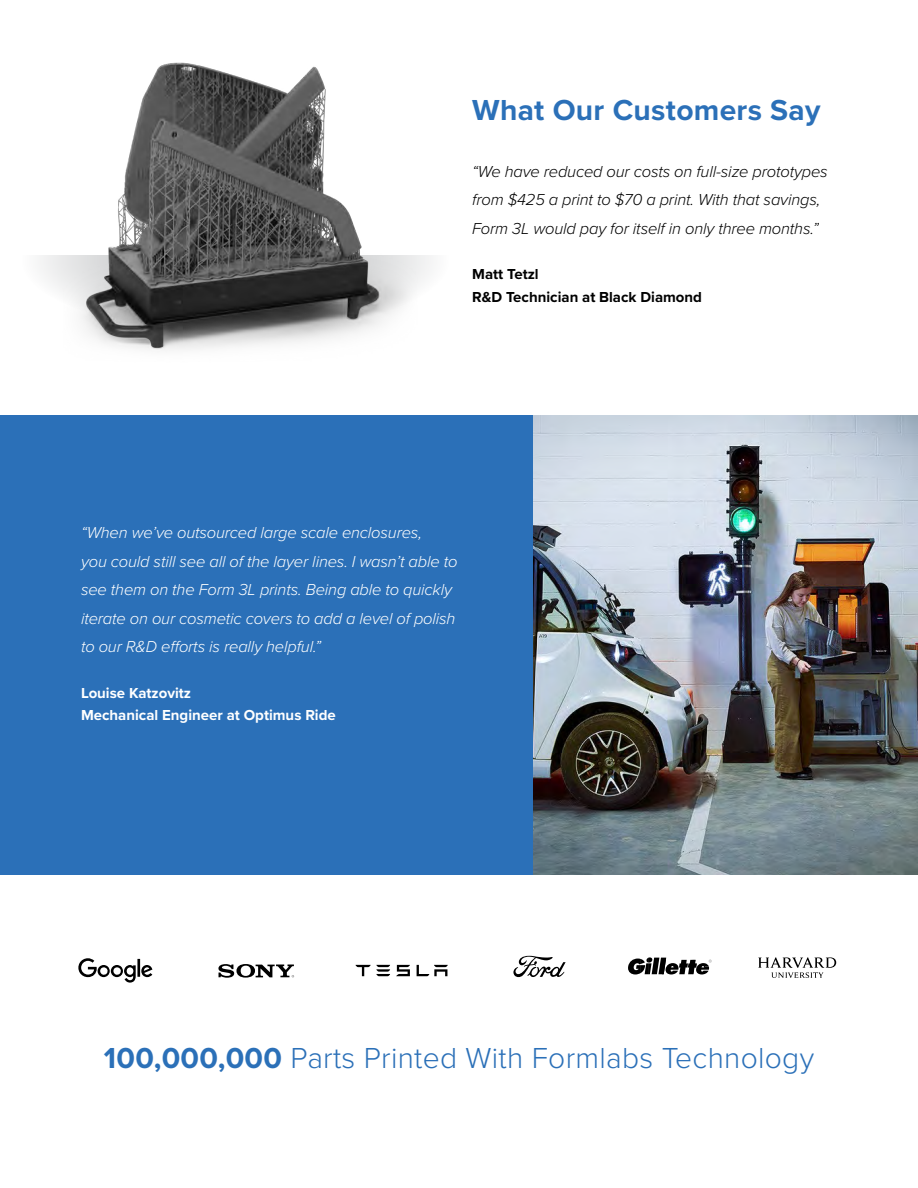
<style>
.page{position:relative;width:918px;height:1188px;background:#fff}
.page>*{position:absolute;margin:0;border:0;box-sizing:border-box;transform-origin:0 0}
.t1{font:300 30px "Proxima Nova";letter-spacing:.01em;color:#2b70b8}
.t2{font:700 30px "Proxima Nova";letter-spacing:.01em;color:#2b70b8}
.t3{font:italic 300 16.5px/28.5px "Proxima Nova";letter-spacing:-.01em;color:#fff}
.t4{font:italic 300 16.5px/28.5px "Proxima Nova";letter-spacing:-.01em;color:#000101}
.t5{font:700 15px/22.5px "Proxima Nova";color:#fff}
.t6{font:700 15px/22.5px "Proxima Nova";color:#000101}
.s1{font-weight:700}
</style>
<div class="page">
<img style="left:40px;top:62px;width:391px;height:288px">
<img style="left:532px;top:416px;width:386px;height:459px">
<div style="left:0;top:416px;width:532px;height:459px;background:#2b70b8"></div>
<svg style="left:628px;top:957px;width:84px;height:18px"></svg>
<svg style="left:218px;top:964px;width:76px;height:14px"></svg>
<svg style="left:356px;top:965px;width:92px;height:11px"></svg>
<svg style="left:513px;top:956px;width:53px;height:21px"></svg>
<svg style="left:758px;top:957px;width:78px;height:21px"></svg>
<svg style="left:78px;top:958px;width:74px;height:25px"></svg>
<h1 class="t2" style="left:472px;top:87px;width:350px">What Our Customers Say</h1>
<p class="t4" style="left:472px;top:156px;width:357px">“We have reduced our costs on full-size prototypes from $425 a print to $70 a print. With that savings,<br>Form 3L would pay for itself in only three months.”</p>
<p class="t6" style="left:472px;top:263px;width:231px">Matt Tetzl<br>R&amp;D Technician at Black Diamond</p>
<p class="t3" style="left:81px;top:518px;width:378px">“When we’ve outsourced large scale enclosures,<br>you could still see all of the layer lines. I wasn’t able to see them on the Form 3L prints. Being able to quickly iterate on our cosmetic covers to add a level of polish to our R&amp;D efforts is really helpful.”</p>
<p class="t5" style="left:81px;top:681px;width:256px">Louise Katzovitz<br>Mechanical Engineer at Optimus Ride</p>
<h1 class="t1" style="left:104px;top:1036px;width:712px"><span class="s1">100,000,000</span> Parts Printed With Formlabs Technology</h1>
</div>
